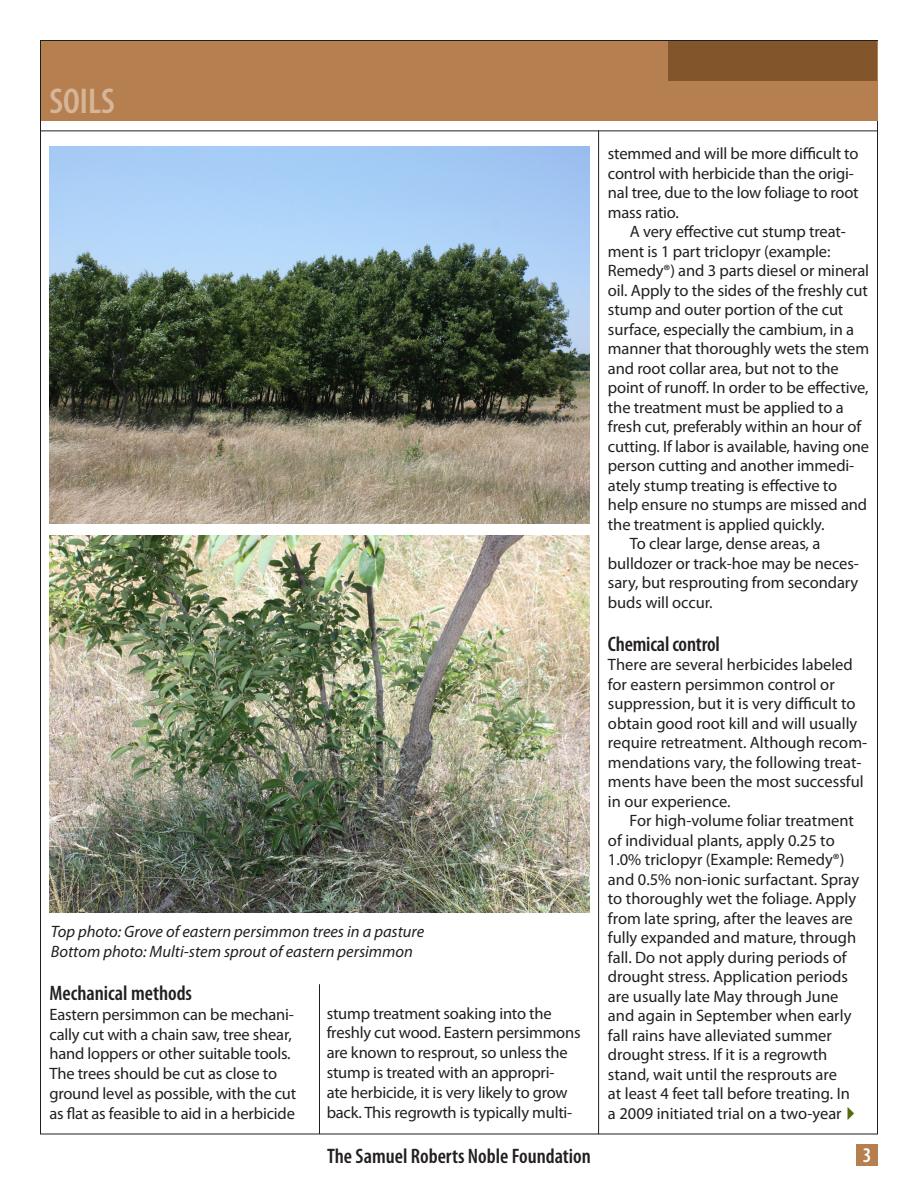
<style>
.page{position:relative;width:918px;height:1188px;background:#fff}
.page>*{position:absolute;margin:0;border:0;box-sizing:border-box;transform-origin:0 0}
.t1{font:600 condensed 36px "Myriad Pro";color:#d6b699}
.Headings_within_body{font:600 condensed 21px "Myriad Pro";color:#231f20}
.t2{font:600 condensed 21px "Myriad Pro";color:#fff}
.Body_Text{font:16.5px/19.5px "Myriad Pro";letter-spacing:-.005em;color:#231f20}
.Body_Text-1st_Paragr{font:16.5px/19.5px "Myriad Pro";color:#231f20}
.t3{font:italic 16.5px "Myriad Pro";color:#231f20}
</style>
<div class="page">
<hr style="left:40px;top:130px;width:838px;height:1px;background:#231f20">
<hr style="left:598px;top:131px;width:1px;height:1003px;background:#231f20">
<hr style="left:319px;top:984px;width:1px;height:150px;background:#231f20">
<div style="left:856px;top:1144px;width:22px;height:22px;background:#b67f4f"></div>
<div style="left:41px;top:41px;width:836px;height:79px;background:#b67f4f"></div>
<div style="left:669px;top:41px;width:208px;height:39px;background:#82552a"></div>
<img style="left:49px;top:536px;width:541px;height:377px">
<img style="left:49px;top:147px;width:541px;height:377px">
<p class="t1" style="left:50px;top:79px;width:67px">SOILS</p>
<p class="Body_Text" style="left:608px;top:144px;width:252px">stemmed and will be more difficult to control with herbicide than the origi&shy;nal tree, due to the low foliage to root mass ratio.</p>
<p class="Body_Text" style="left:608px;top:222px;width:263px;text-indent:22px">A very effective cut stump treat&shy;ment is 1 part triclopyr (example:<br>Remedy®) and 3 parts diesel or mineral oil. Apply to the sides of the freshly cut stump and outer portion of the cut surface, especially the cambium, in a manner that thoroughly wets the stem and root collar area, but not to the point of runoff. In order to be effective, the treatment must be applied to a fresh cut, preferably within an hour of cutting. If labor is available, having one person cutting and another immedi&shy;ately stump treating is effective to help ensure no stumps are missed and the treatment is applied quickly.</p>
<p class="Body_Text" style="left:608px;top:534px;width:253px;text-indent:22px">To clear large, dense areas, a bulldozer or track-hoe may be neces&shy;sary, but resprouting from secondary buds will occur.</p>
<p class="Headings_within_body" style="left:608px;top:631px;width:113px">Chemical control</p>
<p class="Body_Text-1st_Paragr" style="left:608px;top:655px;width:261px">There are several herbicides labeled for eastern persimmon control or suppression, but it is very difficult to obtain good root kill and will usually require retreatment. Although recom&shy;mendations vary, the following treat&shy;ments have been the most successful in our experience.</p>
<p class="Body_Text" style="left:608px;top:811px;width:253px;text-indent:22px">For high-volume foliar treatment of individual plants, apply 0.25 to 1.0% triclopyr (Example: Remedy®) and 0.5% non-ionic surfactant. Spray to thoroughly wet the foliage. Apply from late spring, after the leaves are fully expanded and mature, through fall. Do not apply during periods of drought stress. Application periods are usually late May through June and again in September when early fall rains have alleviated summer drought stress. If it is a regrowth stand, wait until the resprouts are<br>at least 4 feet tall before treating. In a 2009 initiated trial on a two-year</p>
<p class="t3" style="left:51px;top:922px;width:375px">Top photo: Grove of eastern persimmon trees in a pasture</p>
<p class="t3" style="left:51px;top:941px;width:364px">Bottom photo: Multi-stem sprout of eastern persimmon</p>
<p class="Headings_within_body" style="left:49px;top:980px;width:144px">Mechanical methods</p>
<p class="Body_Text" style="left:49px;top:1004px;width:248px">Eastern persimmon can be mechani&shy;cally cut with a chain saw, tree shear, hand loppers or other suitable tools.<br>The trees should be cut as close to ground level as possible, with the cut as flat as feasible to aid in a herbicide</p>
<p class="Body_Text" style="left:327px;top:1003px;width:255px">stump treatment soaking into the freshly cut wood. Eastern persimmons are known to resprout, so unless the stump is treated with an appropri-<br>ate herbicide, it is very likely to grow back. This regrowth is typically multi-</p>
<p class="Headings_within_body" style="left:327px;top:1143px;width:265px">The Samuel Roberts Noble Foundation</p>
<p class="t2" style="left:863px;top:1142px;width:10px">3</p>
</div>
